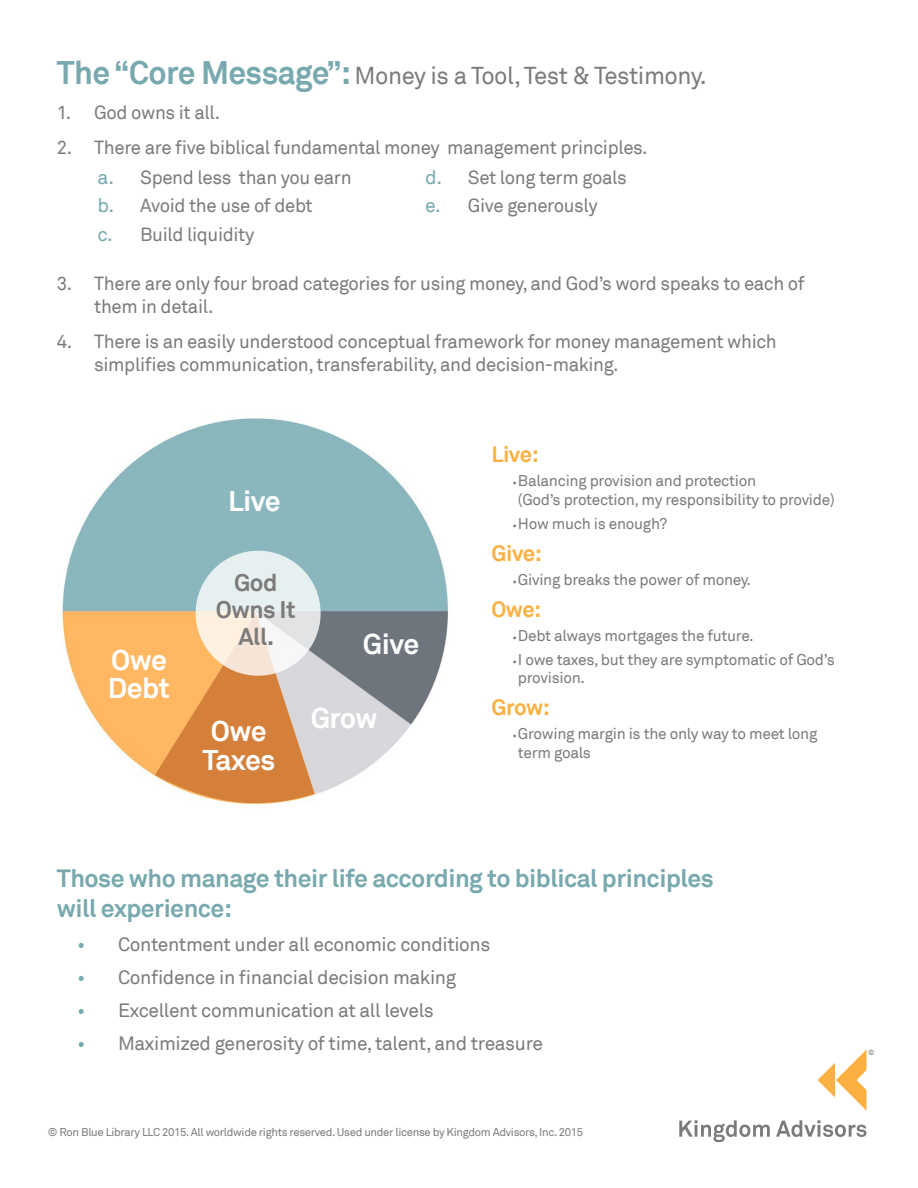
<style>
.page{position:relative;width:918px;height:1188px;background:#fff}
.page>*{position:absolute;margin:0;border:0;box-sizing:border-box;transform-origin:0 0}
.Bullet_Number_2_Para{font:700 28.5px "Akkurat";letter-spacing:-.02em;color:#fff}
.Header_-_Teal{font:700 24.9px/29.8px "Akkurat";letter-spacing:-.02em;color:#78a9ae}
.Header_-_Teal-2{font:24.45px "Akkurat";letter-spacing:-.02em;color:#7b7b7a}
.Bullet_Number_2_Para-2{font:700 24px "Akkurat";letter-spacing:-.02em;color:#7b7b7a}
.Header_-_Orange{font:700 22.2px "Akkurat";letter-spacing:-.025em;color:#fbb042}
.t1{font:19.2px "Akkurat";letter-spacing:-.02em;color:#7b7b7a}
.Header_-_Orange-2{font:19.05px/22.8px "Akkurat";letter-spacing:-.02em;color:#7b7b7a}
.t2{font:15.6px/18.6px "Akkurat";letter-spacing:-.02em;color:#7b7b7a}
.Events{font:11.25px "Akkurat";letter-spacing:-.03em;color:#7b7b7a}
.Events-2{font:7.5px "Akkurat";color:#7b7b7a}
.s1{font-weight:700;font-size:32.55px;color:#78a9ae}
.s2{font-size:19.5px;color:#78a9ae}
.s3{font-size:10.5px}
.s4{color:#78a9ae}
</style>
<div class="page">
<img style="left:61px;top:418px;width:388px;height:377px">
<svg style="left:155px;top:613px;width:160px;height:192px;background:#e29f62"></svg>
<svg style="left:197px;top:552px;width:122px;height:122px;background:#eeede9"></svg>
<div style="left:196px;top:551px;width:125px;height:125px;border:3px solid #fff;border-radius:50%"></div>
<svg style="left:679px;top:1120px;width:91px;height:22px"></svg>
<svg style="left:776px;top:1120px;width:91px;height:17px"></svg>
<svg style="left:818px;top:1050px;width:49px;height:61px"></svg>
<p class="Header_-_Teal-2" style="left:57px;top:61px;width:651px"><span class="s1">The “Core Message”:</span> Money is a Tool, Test &amp; Testimony.</p>
<p class="Header_-_Orange-2" style="left:57px;top:101px;width:165px">1. God owns it all.</p>
<p class="Header_-_Orange-2" style="left:57px;top:136px;width:592px">2. There are five biblical fundamental money management principles.</p>
<p class="Header_-_Orange-2" style="left:98px;top:166px;width:256px"><span class="s2">a.</span> Spend less than you earn</p>
<p class="Header_-_Orange-2" style="left:98px;top:195px;width:217px"><span class="s2">b.</span> Avoid the use of debt</p>
<p class="Header_-_Orange-2" style="left:98px;top:223px;width:158px"><span class="s2">c.</span> Build liquidity</p>
<p class="Header_-_Orange-2" style="left:425px;top:166px;width:203px"><span class="s2">d.</span> Set long term goals</p>
<p class="Header_-_Orange-2" style="left:425px;top:195px;width:174px"><span class="s2">e.</span> Give generously</p>
<p class="Header_-_Orange-2" style="left:94px;top:273px;width:712px;text-indent:-37px">3. There are only four broad categories for using money, and God’s word speaks to each of them in detail.</p>
<p class="Header_-_Orange-2" style="left:94px;top:331px;width:684px;text-indent:-37px">4. There is an easily understood conceptual framework for money management which simplifies communication, transferability, and decision-making.</p>
<p class="Bullet_Number_2_Para" style="left:111px;top:642px;width:57px">Owe</p>
<p class="Bullet_Number_2_Para" style="left:108px;top:670px;width:64px">Debt</p>
<p class="Bullet_Number_2_Para" style="left:228px;top:483px;width:54px">Live</p>
<p class="Bullet_Number_2_Para-2" style="left:234px;top:567px;width:45px">God</p>
<p class="Bullet_Number_2_Para-2" style="left:216px;top:594px;width:82px">Owns It</p>
<p class="Bullet_Number_2_Para-2" style="left:239px;top:622px;width:37px">All.</p>
<p class="Bullet_Number_2_Para" style="left:363px;top:626px;width:58px">Give</p>
<p class="Bullet_Number_2_Para" style="left:211px;top:713px;width:57px">Owe</p>
<p class="Bullet_Number_2_Para" style="left:202px;top:742px;width:74px">Taxes</p>
<p class="Bullet_Number_2_Para" style="left:311px;top:700px;width:68px">Grow</p>
<p class="Header_-_Orange" style="left:491px;top:441px;width:49px">Live:</p>
<p class="t2" style="left:518px;top:472px;width:318px;text-indent:-5px"><span class="s3">•</span>Balancing provision and protection<br>(God’s protection, my responsibility to provide)</p>
<p class="t2" style="left:513px;top:515px;width:156px"><span class="s3">•</span>How much is enough?</p>
<p class="Header_-_Orange" style="left:491px;top:539px;width:52px">Give:</p>
<p class="t2" style="left:513px;top:571px;width:240px"><span class="s3">•</span>Giving breaks the power of money.</p>
<p class="Header_-_Orange" style="left:491px;top:595px;width:52px">Owe:</p>
<p class="t2" style="left:513px;top:626px;width:243px"><span class="s3">•</span>Debt always mortgages the future.</p>
<p class="t2" style="left:518px;top:650px;width:318px;text-indent:-5px"><span class="s3">•</span>I owe taxes, but they are symptomatic of God’s provision.</p>
<p class="Header_-_Orange" style="left:491px;top:693px;width:60px">Grow:</p>
<p class="t2" style="left:518px;top:725px;width:301px;text-indent:-5px"><span class="s3">•</span>Growing margin is the only way to meet long term goals</p>
<p class="Header_-_Teal" style="left:57px;top:864px;width:658px">Those who manage their life according to biblical principles will experience:</p>
<p class="t1" style="left:77px;top:933px;width:415px"><span class="s4">•</span> Contentment under all economic conditions</p>
<p class="t1" style="left:77px;top:966px;width:380px"><span class="s4">•</span> Confidence in financial decision making</p>
<p class="t1" style="left:77px;top:999px;width:358px"><span class="s4">•</span> Excellent communication at all levels</p>
<p class="t1" style="left:77px;top:1032px;width:467px"><span class="s4">•</span> Maximized generosity of time, talent, and treasure</p>
<p class="Events" style="left:48px;top:1125px;width:537px">© Ron Blue Library LLC 2015.All worldwide rights reserved.Used under license by Kingdom Advisors,Inc.2015</p>
<p class="Events-2" style="left:868px;top:1048px;width:8px">©</p>
</div>
